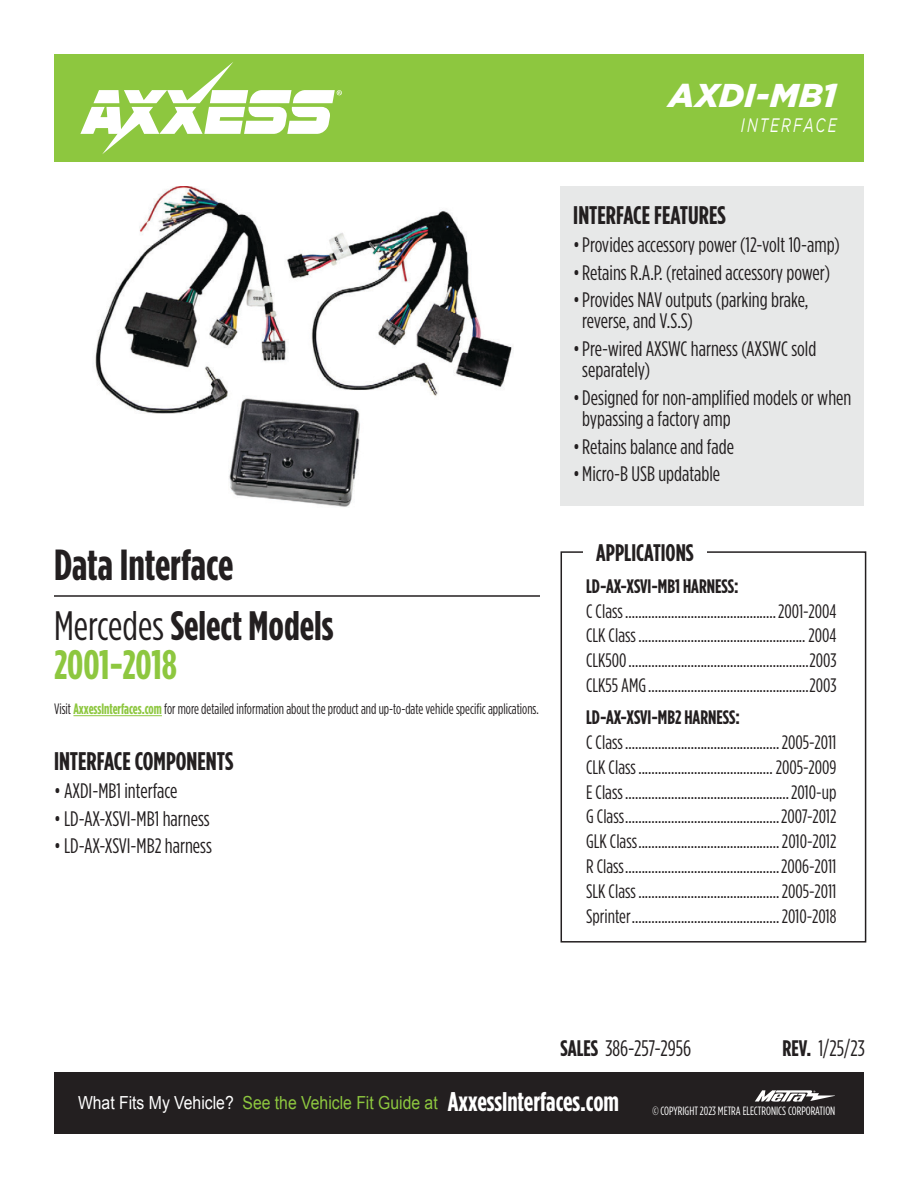
<style>
.page{position:relative;width:918px;height:1188px;background:#fff}
.page>*{position:absolute;margin:0;border:0;box-sizing:border-box;transform-origin:0 0}
.t1{font:700 43.5px "Gotham Condensed";color:#231f20}
.t2{font:700 41.1px/39px "Gotham Condensed";color:#231f20}
.t3{font:italic 900 33px "Gotham";color:#fff}
.t4{font:700 27px "Gotham Condensed";color:#fff}
.t5{font:700 25.5px "Gotham Condensed";color:#231f20}
.t6{font:700 24px "Gotham Condensed";color:#231f20}
.t7{font:22.5px "Gotham Condensed";color:#231f20}
.t8{font:21px/21px "Gotham Condensed";color:#231f20}
.t9{font:19.5px/24.9px "Gotham Condensed";color:#231f20;text-align:justify}
.t10{font:700 19.5px "Gotham Condensed";color:#231f20}
.t11{font:italic 19.5px "Gotham";letter-spacing:.15em;color:#fff;scale:.7 1}
.t12{font:18px "Arial";color:#8dc73f;scale:.88 1}
.t13{font:18px "Arial";color:#fff;scale:.88 1}
.t14{font:15px "Gotham Condensed";color:#231f20;scale:.93 1}
.t15{font:12px "Gotham Condensed";color:#fff}
.s1{font-weight:400}
.s2{color:#8dc73f}
.s3{font-weight:700;color:#8dc73f}
.s4{font-weight:700}
</style>
<div class="page">
<div style="left:54px;top:1072px;width:810px;height:62px;background:#231f20"></div>
<div style="left:54px;top:54px;width:810px;height:108px;background:#8dc73f"></div>
<svg style="left:80px;top:62px;width:262px;height:92px"></svg>
<svg style="left:755px;top:1090px;width:80px;height:12px"></svg>
<div style="left:561px;top:551px;width:305px;height:392px;border:2px solid #231f20"></div>
<div style="left:561px;top:186px;width:303px;height:319px;background:#e7e8e8"></div>
<div style="left:583px;top:541px;width:124px;height:20px;background:#fff"></div>
<hr style="left:54px;top:595px;width:486px;height:2px;background:#231f20">
<img style="left:95px;top:187px;width:417px;height:320px">
<hr style="left:73px;top:715px;width:89px;height:1px;background:#8dc73f">
<h3 class="t3" style="left:669px;top:77px;width:169px">AXDI-MB1</h3>
<p class="t11" style="left:741px;top:115px;width:138px">INTERFACE</p>
<h1 class="t1" style="left:54px;top:540px;width:181px">Data Interface</h1>
<h2 class="t2" style="left:54px;top:605px;width:281px"><span class="s1">Mercedes</span> Select Models<br><span class="s2">2001-2018</span></h2>
<p class="t14" style="left:54px;top:700px;width:523px">Visit <span class="s3">AxxessInterfaces.com</span> for more detailed information about the product and up-to-date vehicle specific applications.</p>
<h3 class="t5" style="left:54px;top:747px;width:181px">INTERFACE COMPONENTS</h3>
<p class="t8" style="left:54px;top:780px;width:125px">• AXDI-MB1 interface</p>
<p class="t8" style="left:54px;top:807px;width:157px">• LD-AX-XSVI-MB1 harness</p>
<p class="t8" style="left:54px;top:835px;width:160px">• LD-AX-XSVI-MB2 harness</p>
<h3 class="t5" style="left:573px;top:201px;width:154px">INTERFACE FEATURES</h3>
<p class="t8" style="left:573px;top:234px;width:268px">•Provides accessory power (12-volt 10-amp)</p>
<p class="t8" style="left:573px;top:262px;width:258px">•Retains R.A.P. (retained accessory power)</p>
<p class="t8" style="left:582px;top:289px;width:228px;text-indent:-9px">•Provides NAV outputs (parking brake, reverse, and V.S.S)</p>
<p class="t8" style="left:582px;top:338px;width:236px;text-indent:-9px">•Pre-wired AXSWC harness (AXSWC sold separately)</p>
<p class="t8" style="left:582px;top:387px;width:271px;text-indent:-9px">•Designed for non-amplified models or when bypassing a factory amp</p>
<p class="t8" style="left:573px;top:436px;width:162px">•Retains balance and fade</p>
<p class="t8" style="left:573px;top:463px;width:148px">•Micro-B USB updatable</p>
<p class="t6" style="left:596px;top:539px;width:99px">APPLICATIONS</p>
<p class="t10" style="left:586px;top:575px;width:154px">LD-AX-XSVI-MB1 HARNESS:</p>
<p class="t9" style="left:586px;top:598px;width:252px">C Class..............................................2001-2004<br>CLK Class...................................................2004<br>CLK500.......................................................2003<br>CLK55 AMG.................................................2003</p>
<p class="t10" style="left:586px;top:706px;width:156px">LD-AX-XSVI-MB2 HARNESS:</p>
<p class="t9" style="left:586px;top:729px;width:252px">C Class...............................................2005-2011<br>CLK Class.........................................2005-2009<br>E Class..................................................2010-up G Class...............................................2007-2012<br>GLK Class...........................................2010-2012<br>R Class...............................................2006-2011<br>SLK Class...........................................2005-2011<br>Sprinter.............................................2010-2018</p>
<p class="t7" style="left:561px;top:1036px;width:132px"><span class="s4">SALES</span> 386-257-2956</p>
<p class="t7" style="left:782px;top:1036px;width:84px"><span class="s4">REV.</span> 1/25/23</p>
<p class="t13" style="left:78px;top:1091px;width:179px">What Fits My Vehicle?</p>
<h3 class="t4" style="left:448px;top:1087px;width:173px">AxxessInterfaces.com</h3>
<p class="t12" style="left:243px;top:1091px;width:223px">See the Vehicle Fit Guide at</p>
<p class="t15" style="left:652px;top:1105px;width:184px">© COPYRIGHT 2023 METRA ELECTRONICS CORPORATION</p>
</div>
